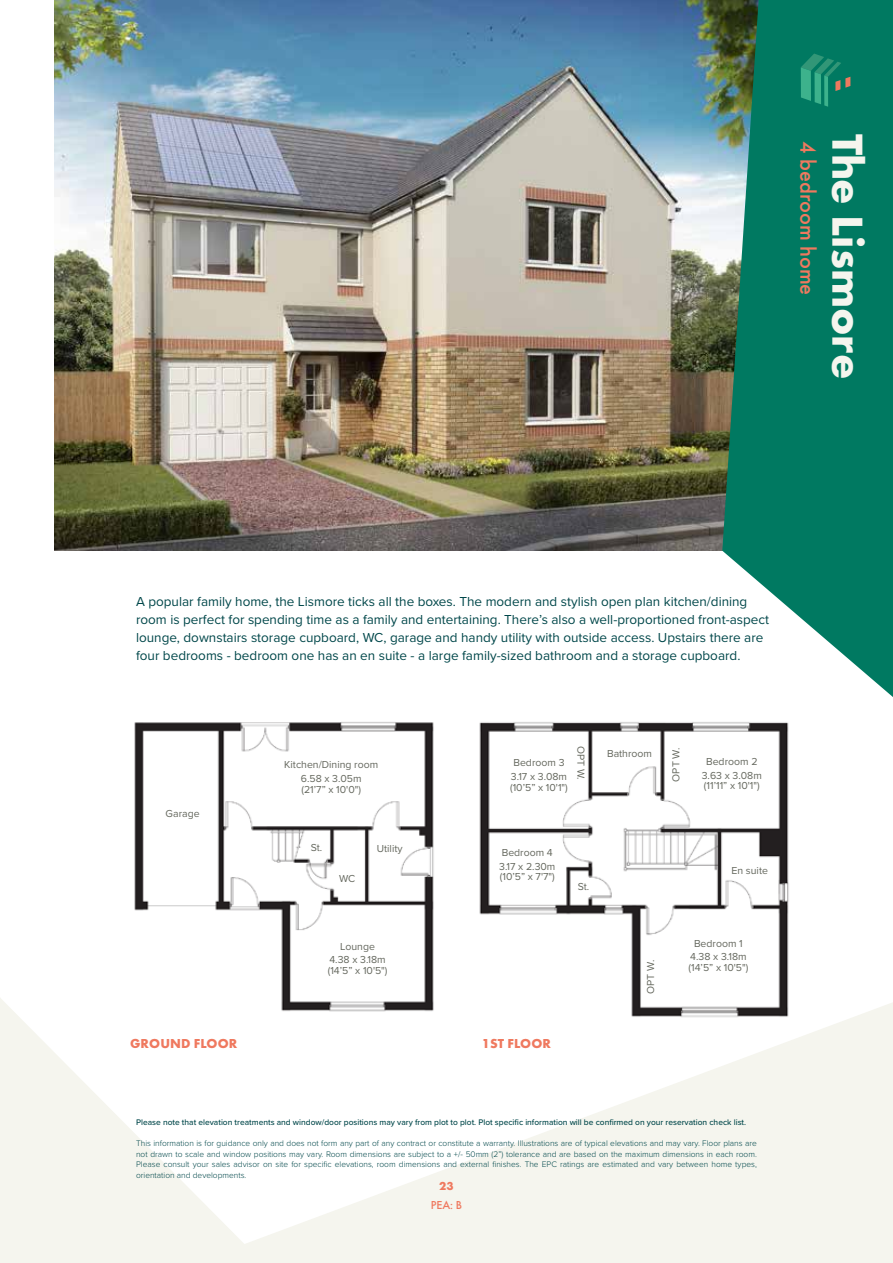
<style>
.page{position:relative;width:893px;height:1263px;background:#fff}
.page>*{position:absolute;margin:0;border:0;box-sizing:border-box;transform-origin:0 0}
.t1{font:700 45px "Futura PT";color:#f5f5ee}
.t2{font:500 22.5px "Futura PT";color:#ef795f}
.t3{font:13.5px/18px "Proxima Nova";color:#00474a}
.t4{font:700 13.5px "Futura PT";letter-spacing:.01em;color:#ef795f}
.t5{font:500 12px "Futura PT";color:#ef795f}
.t6{font:700 12px "Futura PT";color:#ef795f}
.t7{font:10.5px/13.6px "Proxima Nova";color:#65685e;text-align:center}
.t8{font:300 8.4px/10.5px "Proxima Nova";color:#00474a;text-align:justify}
.t9{font:500 8.4px "Proxima Nova";color:#00474a}
</style>
<div class="page">
<svg style="left:0;top:998px;width:893px;height:265px;fill:#f5f5ee"></svg>
<img style="left:54px;top:0;width:668px;height:551px">
<svg style="left:722px;top:0;width:171px;height:697px;background:#258872"></svg>
<svg style="left:801px;top:54px;width:49px;height:53px;background:#1d8a6d"></svg>
<img style="left:471px;top:722px;width:327px;height:303px">
<img style="left:120px;top:722px;width:322px;height:297px">
<h2 class="t2" style="left:822px;top:141px;width:155px;rotate:90deg">4 bedroom home</h2>
<h1 class="t1" style="left:876px;top:134px;width:247px;rotate:90deg">The Lismore</h1>
<p class="t3" style="left:136px;top:592px;width:634px">A popular family home, the Lismore ticks all the boxes. The modern and stylish open plan kitchen/dining room is perfect for spending time as a family and entertaining. There’s also a well-proportioned front-aspect lounge, downstairs storage cupboard, WC, garage and handy utility with outside access. Upstairs there are four bedrooms - bedroom one has an en suite - a large family-sized bathroom and a storage cupboard.</p>
<p class="t7" style="left:166px;top:806px;width:35px">Garage</p>
<p class="t7" style="left:284px;top:758px;width:95px">Kitchen/Dining room<br>6.58 x 3.05m</p>
<p class="t7" style="left:301px;top:782px;width:61px">(21’7” x 10'0")</p>
<p class="t7" style="left:311px;top:840px;width:13px">St.</p>
<p class="t7" style="left:339px;top:871px;width:18px">WC</p>
<p class="t7" style="left:377px;top:841px;width:27px">Utility</p>
<p class="t7" style="left:511px;top:755px;width:58px;text-align:left">Bedroom 3<br>3.17 x 3.08m</p>
<p class="t7" style="left:510px;top:780px;width:59px">(10’5” x 10'1")</p>
<p class="t7" style="left:588px;top:746px;width:35px;rotate:90deg">OPT W.</p>
<p class="t7" style="left:669px;top:782px;width:35px;rotate:-90deg">OPT W.</p>
<p class="t7" style="left:607px;top:746px;width:46px">Bathroom</p>
<p class="t7" style="left:702px;top:754px;width:62px">Bedroom 2<br>3.63 x 3.08m</p>
<p class="t7" style="left:704px;top:778px;width:57px">(11’11” x 10'1")</p>
<p class="t7" style="left:499px;top:845px;width:58px;text-align:left">Bedroom 4<br>3.17 x 2.30m</p>
<p class="t7" style="left:500px;top:870px;width:56px">(10’5” x 7'7")</p>
<p class="t7" style="left:578px;top:879px;width:13px">St.</p>
<p class="t7" style="left:731px;top:863px;width:38px">En suite</p>
<p class="t7" style="left:329px;top:939px;width:58px">Lounge<br>4.38 x 3.18m</p>
<p class="t7" style="left:328px;top:963px;width:61px">(14’5” x 10'5")</p>
<h3 class="t4" style="left:130px;top:1035px;width:109px">GROUND FLOOR</h3>
<h3 class="t4" style="left:482px;top:1035px;width:71px">1ST FLOOR</h3>
<p class="t7" style="left:643px;top:994px;width:35px;rotate:-90deg">OPT W.</p>
<p class="t7" style="left:690px;top:936px;width:58px">Bedroom 1<br>4.38 x 3.18m</p>
<p class="t7" style="left:689px;top:960px;width:61px">(14’5” x 10'5")</p>
<p class="t9" style="left:136px;top:1116px;width:612px">Please note that elevation treatments and window/door positions may vary from plot to plot. Plot specific information will be confirmed on your reservation check list.</p>
<p class="t8" style="left:136px;top:1137px;width:622px">This information is for guidance only and does not form any part of any contract or constitute a warranty. Illustrations are of typical elevations and may vary. Floor plans are not drawn to scale and window positions may vary. Room dimensions are subject to a +/- 50mm (2”) tolerance and are based on the maximum dimensions in each room.<br>Please consult your sales advisor on site for specific elevations, room dimensions and external finishes. The EPC ratings are estimated and vary between home types, orientation and developments.</p>
<h3 class="t6" style="left:439px;top:1178px;width:16px">23</h3>
<h3 class="t5" style="left:431px;top:1198px;width:33px">PEA: B</h3>
</div>
